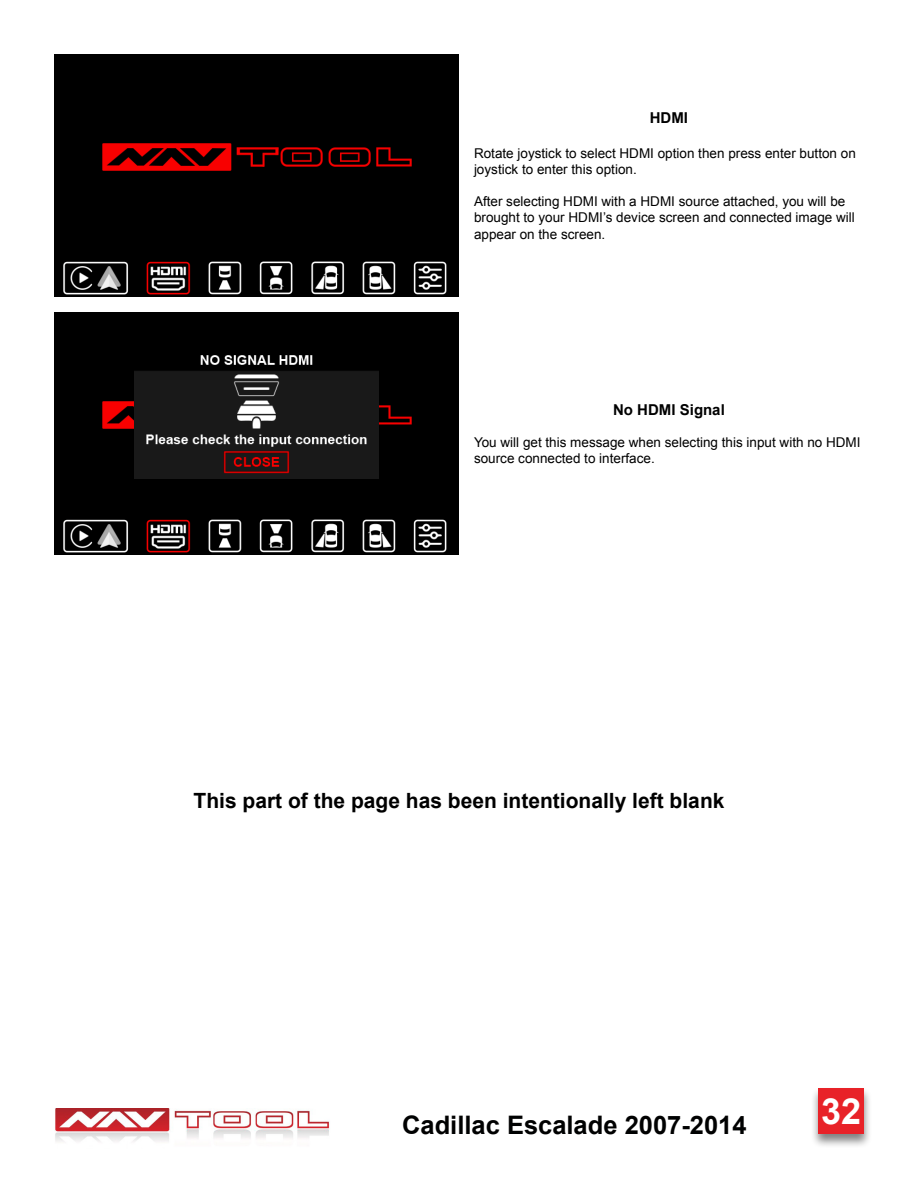
<style>
.page{position:relative;width:918px;height:1188px;background:#fff}
.page>*{position:absolute;margin:0;border:0;box-sizing:border-box;transform-origin:0 0}
.t1{font:700 36px "Arial";color:#fff}
.t2{font:700 25.5px "Arial";color:#000101}
.t3{font:700 21px "Arial";color:#000}
.t4{font:700 15px "Arial";color:#000}
.t5{font:13.5px/16.2px "Arial";color:#000}
</style>
<div class="page">
<img style="left:54px;top:1108px;width:276px;height:34px">
<div style="left:810px;top:1087px;width:62px;height:62px;background:#000;opacity:.5"></div>
<div style="left:818px;top:1088px;width:46px;height:46px;background:#e82228"></div>
<img style="left:54px;top:54px;width:405px;height:243px">
<img style="left:54px;top:312px;width:405px;height:243px">
<img style="left:134px;top:350px;width:244px;height:129px">
<p class="t4" style="left:650px;top:108px;width:40px">HDMI</p>
<p class="t5" style="left:474px;top:145px;width:383px">Rotate joystick to select HDMI option then press enter button on joystick to enter this option.</p>
<p class="t5" style="left:474px;top:193px;width:382px">After selecting HDMI with a HDMI source attached, you will be brought to your HDMI’s device screen and connected image will appear on the screen.</p>
<p class="t4" style="left:613px;top:400px;width:113px">No HDMI Signal</p>
<p class="t5" style="left:474px;top:434px;width:388px">You will get this message when selecting this input with no HDMI source connected to interface.</p>
<h3 class="t3" style="left:194px;top:787px;width:532px">This part of the page has been intentionally left blank</h3>
<h2 class="t2" style="left:402px;top:1108px;width:346px">Cadillac Escalade 2007-2014</h2>
<h1 class="t1" style="left:821px;top:1088px;width:42px">32</h1>
</div>
